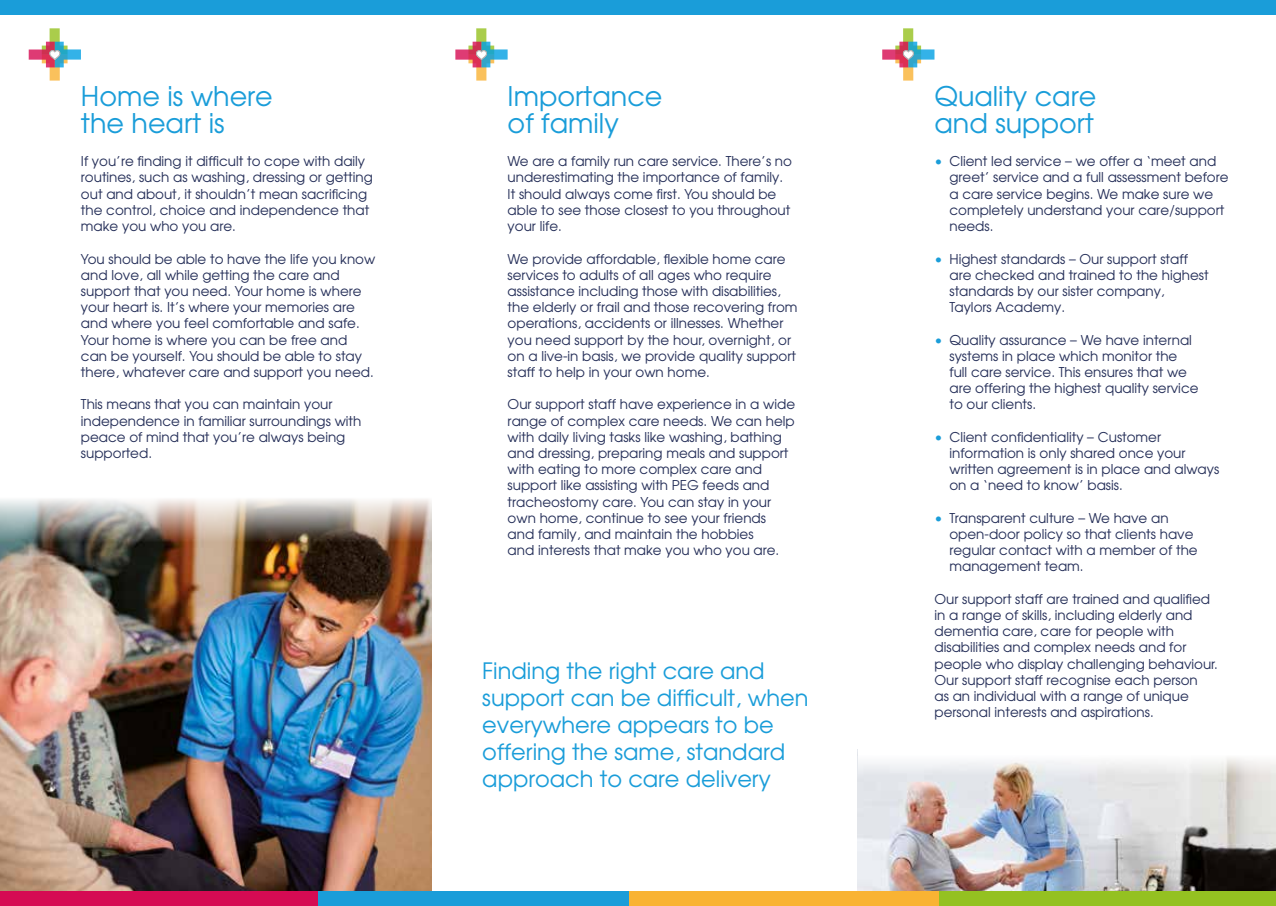
<style>
.page{position:relative;width:1276px;height:906px;background:#fff}
.page>*{position:absolute;margin:0;border:0;box-sizing:border-box;transform-origin:0 0}
.t1{font:27px/27px "Avant Garde";color:#1a9dd9}
.t2{font:22.5px/27px "Avant Garde";color:#1a9dd9}
.t3{font:13.5px/16.2px "Avant Garde";color:#242e58}
.s1{color:#1a9dd9}
</style>
<div class="page">
<img style="left:857px;top:749px;width:419px;height:142px">
<img style="left:0;top:548px;width:431px;height:343px">
<svg style="left:858px;top:749px;width:418px;height:29px"></svg>
<img style="left:0;top:499px;width:431px;height:49px">
<svg style="left:29px;top:28px;width:52px;height:53px"></svg>
<svg style="left:455px;top:28px;width:52px;height:53px"></svg>
<svg style="left:882px;top:28px;width:52px;height:53px"></svg>
<div style="left:0;top:891px;width:318px;height:15px;background:#d50b53"></div>
<div style="left:318px;top:891px;width:310px;height:15px;background:#1a9dd9"></div>
<div style="left:628px;top:891px;width:311px;height:15px;background:#f9b333"></div>
<div style="left:0;top:0;width:1276px;height:14px;background:#1a9dd9"></div>
<div style="left:939px;top:891px;width:337px;height:15px;background:#94c121"></div>
<h1 class="t1" style="left:81px;top:82px;width:193px">Home is where the heart is</h1>
<h1 class="t1" style="left:507px;top:82px;width:156px">Importance of family</h1>
<h1 class="t1" style="left:934px;top:82px;width:163px">Quality care and support</h1>
<p class="t3" style="left:81px;top:153px;width:293px">If you’re finding it difficult to cope with daily routines, such as washing, dressing or getting out and about, it shouldn’t mean sacrificing the control, choice and independence that make you who you are.</p>
<p class="t3" style="left:81px;top:250px;width:296px">You should be able to have the life you know and love, all while getting the care and support that you need. Your home is where your heart is. It’s where your memories are and where you feel comfortable and safe.<br>Your home is where you can be free and can be yourself. You should be able to stay there, whatever care and support you need.</p>
<p class="t3" style="left:81px;top:396px;width:282px">This means that you can maintain your independence in familiar surroundings with peace of mind that you’re always being supported.</p>
<p class="t3" style="left:949px;top:153px;width:280px;text-indent:-15px"><span class="s1">•</span> Client led service – we offer a ‘meet and greet’ service and a full assessment before a care service begins. We make sure we completely understand your care/support needs.</p>
<p class="t3" style="left:949px;top:250px;width:261px;text-indent:-15px"><span class="s1">•</span> Highest standards – Our support staff are checked and trained to the highest standards by our sister company,<br>Taylors Academy.</p>
<p class="t3" style="left:949px;top:331px;width:250px;text-indent:-15px"><span class="s1">•</span> Quality assurance – We have internal systems in place which monitor the full care service. This ensures that we are offering the highest quality service to our clients.</p>
<p class="t3" style="left:949px;top:428px;width:271px;text-indent:-15px"><span class="s1">•</span> Client confidentiality – Customer information is only shared once your written agreement is in place and always on a ‘need to know’ basis.</p>
<p class="t3" style="left:949px;top:509px;width:250px;text-indent:-15px"><span class="s1">•</span> Transparent culture – We have an open-door policy so that clients have regular contact with a member of the management team.</p>
<p class="t3" style="left:934px;top:590px;width:285px">Our support staff are trained and qualified in a range of skills, including elderly and dementia care, care for people with disabilities and complex needs and for people who display challenging behaviour.<br>Our support staff recognise each person<br>as an individual with a range of unique personal interests and aspirations.</p>
<p class="t3" style="left:507px;top:153px;width:286px">We are a family run care service. There’s no underestimating the importance of family.<br>It should always come first. You should be able to see those closest to you throughout your life.</p>
<p class="t3" style="left:507px;top:250px;width:291px">We provide affordable, flexible home care services to adults of all ages who require assistance including those with disabilities, the elderly or frail and those recovering from operations, accidents or illnesses. Whether you need support by the hour, overnight, or on a live-in basis, we provide quality support staff to help in your own home.</p>
<p class="t3" style="left:507px;top:396px;width:289px">Our support staff have experience in a wide range of complex care needs. We can help with daily living tasks like washing, bathing and dressing, preparing meals and support with eating to more complex care and support like assisting with PEG feeds and tracheostomy care. You can stay in your own home, continue to see your friends and family, and maintain the hobbies<br>and interests that make you who you are.</p>
<h2 class="t2" style="left:482px;top:656px;width:328px">Finding the right care and support can be difficult, when everywhere appears to be offering the same, standard approach to care delivery</h2>
</div>
